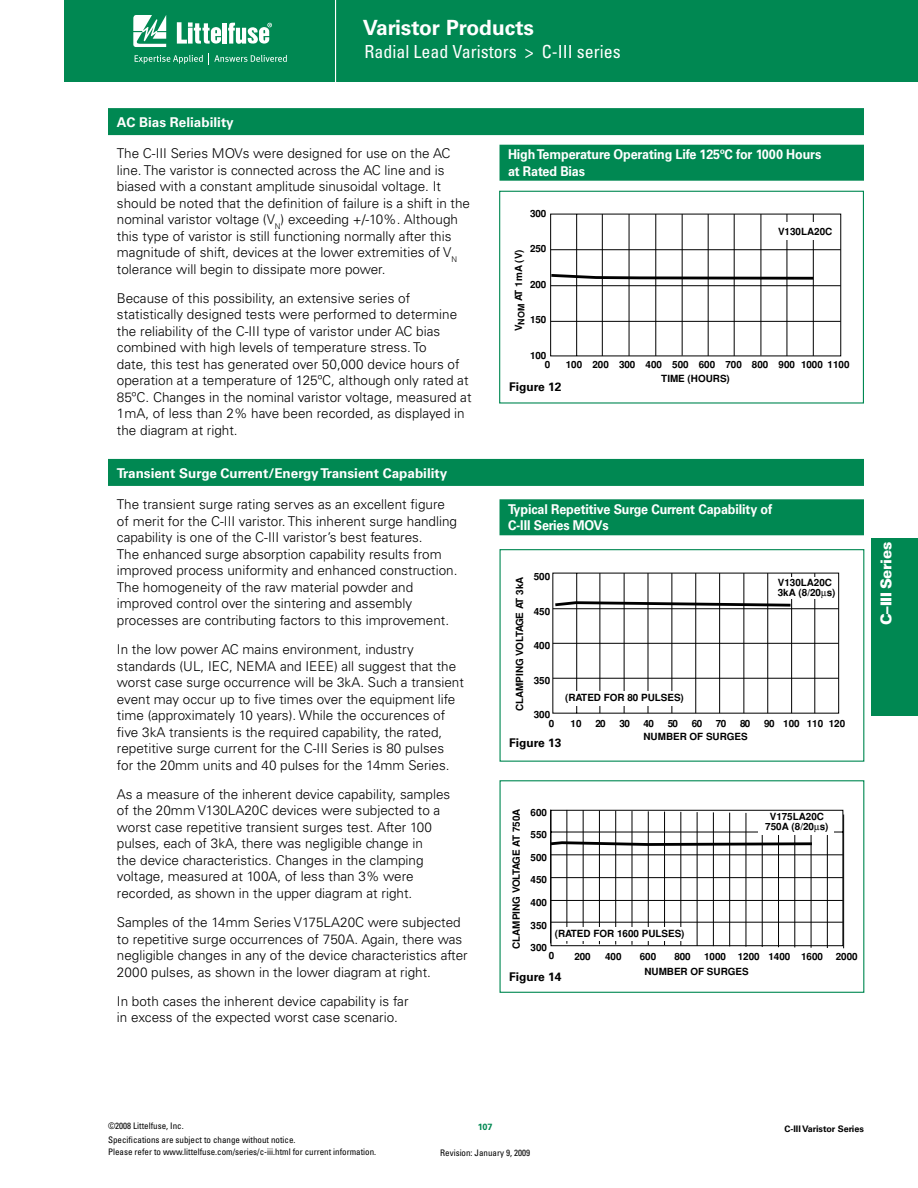
<style>
.page{position:relative;width:918px;height:1188px;background:#fff}
.page>*{position:absolute;margin:0;border:0;box-sizing:border-box;transform-origin:0 0}
.t1{font:700 21px "Univers LT Std";color:#fff}
.t2{font:condensed 18px "Univers LT Std";color:#fff}
.t3{font:900 15px "Univers LT Std";letter-spacing:-.02em;color:#fff}
.t4{font:300 13.5px/16.5px "Univers LT Std";color:#000}
.t5{font:700 13.5px/16.5px "Univers LT Std";letter-spacing:-.01em;color:#fff;scale:.93 1}
.t6{font:700 13.5px "Univers LT Std";letter-spacing:-.01em;color:#fff}
.t7{font:700 12px "Univers LT Std";color:#000}
.t8{font:700 9.9px/9.9px "Helvetica";color:#000}
.t9{font:condensed 9px/12px "Univers LT Std";color:#000}
.t10{font:700 9px "Univers LT Std";color:#000}
.t11{font:700 9px "Univers LT Std";color:#008852}
</style>
<div class="page">
<div style="left:65px;top:0;width:853px;height:82px;background:#008852"></div>
<hr style="left:335px;top:0;width:1px;height:82px;background:#fff">
<svg style="left:133px;top:15px;width:33px;height:32px"></svg>
<div style="left:222px;top:23px;width:5px;height:21px;background:#fff"></div>
<svg style="left:228px;top:23px;width:44px;height:21px"></svg>
<svg style="left:177px;top:22px;width:44px;height:22px"></svg>
<svg style="left:135px;top:55px;width:68px;height:9px"></svg>
<svg style="left:214px;top:54px;width:73px;height:8px"></svg>
<div style="left:872px;top:538px;width:46px;height:177px;background:#008852"></div>
<div style="left:108px;top:108px;width:756px;height:27px;background:#008852"></div>
<div style="left:108px;top:459px;width:756px;height:27px;background:#008852"></div>
<svg style="left:550px;top:213px;width:292px;height:144px"></svg>
<div style="left:775px;top:222px;width:61px;height:18px;background:#fff"></div>
<div style="left:499px;top:191px;width:365px;height:213px;border:1px solid #008852"></div>
<div style="left:500px;top:549px;width:364px;height:213px;border:1px solid #008852"></div>
<hr style="left:811px;top:814px;width:1px;height:134px;background:#000">
<hr style="left:827px;top:814px;width:1px;height:134px;background:#000">
<hr style="left:843px;top:815px;width:1px;height:133px;background:#000">
<div style="left:500px;top:780px;width:364px;height:213px;border:1px solid #008852"></div>
<div style="left:500px;top:145px;width:364px;height:36px;background:#008852"></div>
<div style="left:500px;top:499px;width:364px;height:36px;background:#008852"></div>
<svg style="left:552px;top:572px;width:288px;height:142px"></svg>
<svg style="left:550px;top:809px;width:294px;height:138px"></svg>
<h1 class="t1" style="left:363px;top:17px;width:173px">Varistor Products</h1>
<h2 class="t2" style="left:364px;top:43px;width:258px">Radial Lead Varistors &gt; C-III series</h2>
<p class="t6" style="left:117px;top:116px;width:118px">AC Bias Reliability</p>
<p class="t4" style="left:117px;top:146px;width:355px">The C-III Series MOVs were designed for use on the AC line. The varistor is connected across the AC line and is biased with a constant amplitude sinusoidal voltage. It should be noted that the definition of failure is a shift in the nominal varistor voltage (V<sub>N</sub>) exceeding +/-10%. Although this type of varistor is still functioning normally after this magnitude of shift, devices at the lower extremities of V<sub>N </sub>tolerance will begin to dissipate more power.</p>
<p class="t4" style="left:117px;top:291px;width:356px">Because of this possibility, an extensive series of statistically designed tests were performed to determine the reliability of the C-III type of varistor under AC bias combined with high levels of temperature stress. To<br>date, this test has generated over 50,000 device hours of operation at a temperature of 125ºC, although only rated at 85ºC. Changes in the nominal varistor voltage, measured at 1mA, of less than 2% have been recorded, as displayed in the diagram at right.</p>
<p class="t6" style="left:117px;top:467px;width:332px">Transient Surge Current/Energy Transient Capability</p>
<p class="t4" style="left:117px;top:497px;width:342px">The transient surge rating serves as an excellent figure of merit for the C-III varistor. This inherent surge handling capability is one of the C-III varistor’s best features.<br>The enhanced surge absorption capability results from improved process uniformity and enhanced construction.<br>The homogeneity of the raw material powder and improved control over the sintering and assembly processes are contributing factors to this improvement.</p>
<p class="t4" style="left:117px;top:642px;width:349px">In the low power AC mains environment, industry standards (UL, IEC, NEMA and IEEE) all suggest that the worst case surge occurrence will be 3kA. Such a transient event may occur up to five times over the equipment life time (approximately 10 years). While the occurences of five 3kA transients is the required capability, the rated, repetitive surge current for the C-III Series is 80 pulses<br>for the 20mm units and 40 pulses for the 14mm Series.</p>
<p class="t4" style="left:117px;top:787px;width:335px">As a measure of the inherent device capability, samples of the 20mm V130LA20C devices were subjected to a worst case repetitive transient surges test. After 100 pulses, each of 3kA, there was negligible change in<br>the device characteristics. Changes in the clamping voltage, measured at 100A, of less than 3% were recorded, as shown in the upper diagram at right.</p>
<p class="t4" style="left:117px;top:915px;width:352px">Samples of the 14mm Series V175LA20C were subjected to repetitive surge occurrences of 750A. Again, there was negligible changes in any of the device characteristics after 2000 pulses, as shown in the lower diagram at right.</p>
<p class="t4" style="left:117px;top:994px;width:293px">In both cases the inherent device capability is far in excess of the expected worst case scenario.</p>
<p class="t5" style="left:508px;top:147px;width:338px">High Temperature Operating Life 125ºC for 1000 Hours at Rated Bias</p>
<p class="t8" style="left:530px;top:209px;width:18px">300</p>
<p class="t8" style="left:530px;top:245px;width:18px">250</p>
<p class="t8" style="left:530px;top:280px;width:18px">200</p>
<p class="t8" style="left:530px;top:316px;width:18px">150</p>
<p class="t8" style="left:545px;top:351px;width:7px;text-indent:-15px">100<br>0</p>
<p class="t8" style="left:778px;top:227px;width:56px">V130LA20C</p>
<p class="t8" style="left:515px;top:331px;width:83px;rotate:-90deg">V<sub>NOM</sub> AT 1mA (V)</p>
<p class="t8" style="left:661px;top:359px;width:190px;line-height:13.4px;text-indent:-96px">100 200 300 400 500 600 700 800 900 1000 1100<br>TIME (HOURS)</p>
<p class="t7" style="left:509px;top:381px;width:54px">Figure 12</p>
<p class="t5" style="left:508px;top:502px;width:286px">Typical Repetitive Surge Current Capability of<br>C-III Series MOVs</p>
<p class="t8" style="left:534px;top:573px;width:18px">500</p>
<p class="t8" style="left:534px;top:607px;width:18px">450</p>
<p class="t8" style="left:534px;top:642px;width:18px">400</p>
<p class="t8" style="left:534px;top:676px;width:18px">350</p>
<p class="t8" style="left:549px;top:711px;width:7px;line-height:9px;text-indent:-15px">300<br>0</p>
<p class="t8" style="left:571px;top:720px;width:12px">10</p>
<p class="t8" style="left:595px;top:720px;width:12px">20</p>
<p class="t8" style="left:620px;top:720px;width:12px">30</p>
<p class="t8" style="left:644px;top:720px;width:12px">40</p>
<p class="t8" style="left:668px;top:720px;width:12px">50</p>
<p class="t8" style="left:692px;top:720px;width:12px">60</p>
<p class="t8" style="left:716px;top:720px;width:12px">70</p>
<p class="t8" style="left:740px;top:720px;width:12px">80</p>
<p class="t8" style="left:764px;top:720px;width:83px">90 100 110 120</p>
<p class="t8" style="left:644px;top:733px;width:106px">NUMBER OF SURGES</p>
<p class="t8" style="left:516px;top:711px;width:136px;rotate:-90deg">CLAMPING VOLTAGE AT 3kA</p>
<p class="t8" style="left:778px;top:578px;width:59px">V130LA20C<br>3kA (8/20 s)</p>
<p class="t8" style="left:565px;top:694px;width:120px">(RATED FOR 80 PULSES)</p>
<p class="t7" style="left:509px;top:737px;width:54px">Figure 13</p>
<p class="t3" style="left:879px;top:625px;width:84px;rotate:-90deg">C–III Series</p>
<p class="t8" style="left:531px;top:808px;width:18px">600</p>
<p class="t8" style="left:531px;top:831px;width:18px">550</p>
<p class="t8" style="left:531px;top:853px;width:18px">500</p>
<p class="t8" style="left:531px;top:876px;width:18px">450</p>
<p class="t8" style="left:531px;top:899px;width:18px">400</p>
<p class="t8" style="left:531px;top:921px;width:18px">350</p>
<p class="t8" style="left:531px;top:944px;width:18px">300</p>
<p class="t8" style="left:512px;top:949px;width:142px;rotate:-90deg">CLAMPING VOLTAGE AT 750A</p>
<p class="t8" style="left:765px;top:813px;width:65px;text-align:center">V175LA20C<br>750A (8/20 s)</p>
<p class="t8" style="left:555px;top:930px;width:131px">(RATED FOR 1600 PULSES)</p>
<p class="t8" style="left:549px;top:951px;width:7px">0</p>
<p class="t8" style="left:574px;top:952px;width:18px">200</p>
<p class="t8" style="left:605px;top:952px;width:18px">400</p>
<p class="t8" style="left:640px;top:952px;width:18px">600</p>
<p class="t8" style="left:674px;top:952px;width:18px">800</p>
<p class="t8" style="left:704px;top:952px;width:120px">1000 1200 1400 1600</p>
<p class="t8" style="left:836px;top:952px;width:23px">2000</p>
<p class="t8" style="left:644px;top:967px;width:106px">NUMBER OF SURGES</p>
<p class="t7" style="left:509px;top:971px;width:54px">Figure 14</p>
<p class="t9" style="left:108px;top:1120px;width:77px">©2008 Littelfuse, Inc.</p>
<p class="t10" style="left:784px;top:1125px;width:81px">C-III Varistor Series</p>
<p class="t11" style="left:478px;top:1122px;width:16px">107</p>
<p class="t9" style="left:108px;top:1135px;width:270px">Specifications are subject to change without notice.<br>Please refer to www.littelfuse.com/series/c-iii.html for current information.</p>
<p class="t9" style="left:440px;top:1147px;width:91px">Revision: January 9, 2009</p>
</div>
